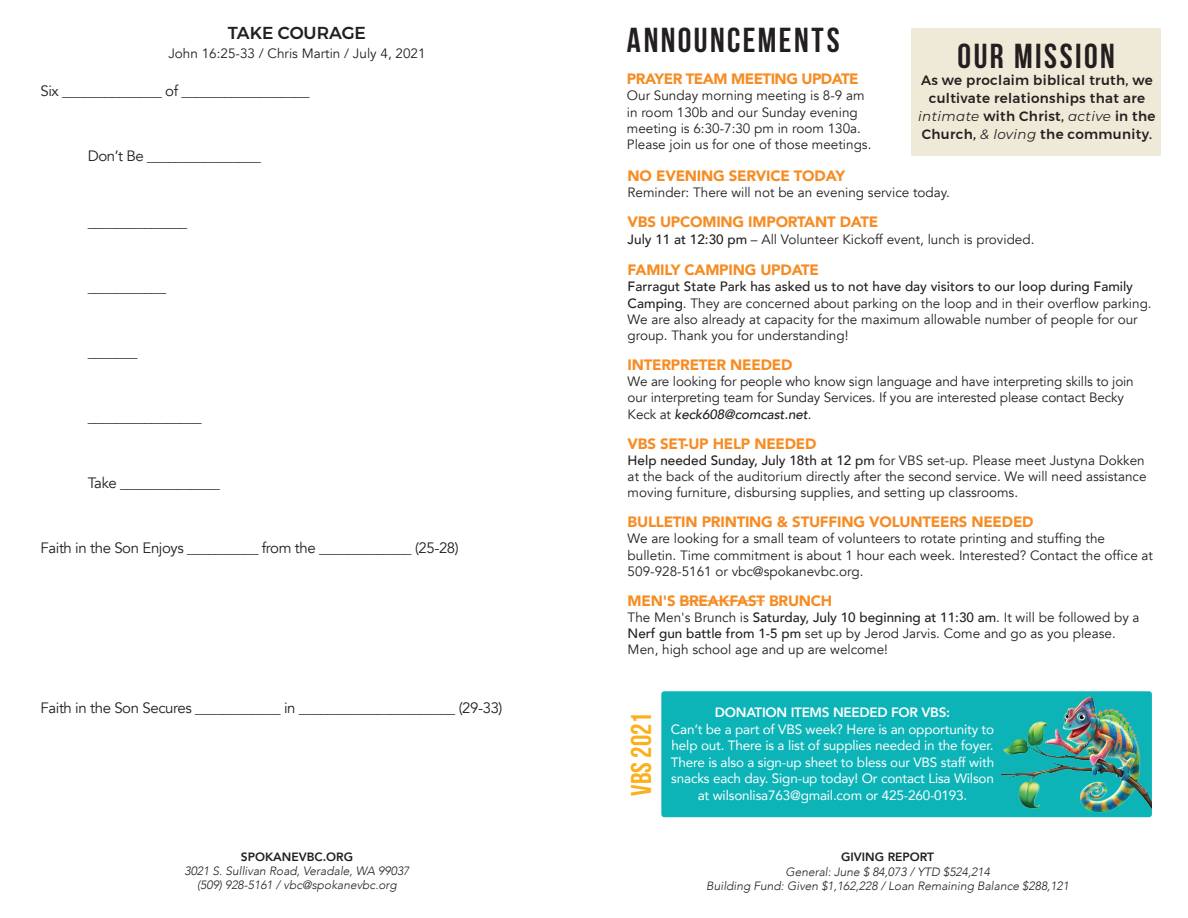
<style>
.page{position:relative;width:1188px;height:918px;background:#fff}
.page>*{position:absolute;margin:0;border:0;box-sizing:border-box;transform-origin:0 0}
.t1{font:700 34.5px "Bebas Neue";letter-spacing:.07em;color:#231f20}
.t2{font:700 28.5px "Bebas Neue";color:#fbb01b}
.t3{font:500 17.25px "Montserrat";color:#231f20}
.t4{font:15px "Avenir";letter-spacing:-.025em;color:#231f20}
.t5{font:900 15px "Avenir";letter-spacing:-.015em;color:#f68c23}
.t6{font:900 15px "Avenir";letter-spacing:-.035em;color:#f68c23}
.t7{font:13.5px/16.2px "Avenir";color:#231f20}
.t8{font:13.5px/16.5px "Avenir";letter-spacing:-.015em;color:#fff;text-align:justify}
.t9{font:500 13.5px/18px "Montserrat";letter-spacing:.025em;color:#231f20;text-align:center}
.t10{font:800 13.5px "Avenir";letter-spacing:-.02em;color:#fff}
.t11{font:italic 300 12px/14.4px "Avenir";color:#231f20;text-align:center}
.t12{font:800 12px "Avenir";color:#231f20}
.s1{font-weight:400;font-style:italic}
.s2{font-weight:500}
.s3{font-weight:500;font-style:italic}
</style>
<div class="page">
<div style="left:912px;top:29px;width:249px;height:127px;background:#efead7"></div>
<hr style="left:680px;top:600px;width:85px;height:1px;background:#f68c23">
<div style="left:661px;top:691px;width:491px;height:126px;background:#0cb4b8;border-radius:3px"></div>
<img style="left:999px;top:695px;width:153px;height:122px">
<p class="t3" style="left:228px;top:19px;width:140px">TAKE COURAGE</p>
<p class="t7" style="left:168px;top:46px;width:259px">John 16:25-33 / Chris Martin / July 4, 2021</p>
<p class="t4" style="left:40px;top:82px;width:271px">Six ______________ of __________________</p>
<p class="t4" style="left:88px;top:147px;width:175px">Don’t Be ________________</p>
<p class="t4" style="left:88px;top:212px;width:101px">______________</p>
<p class="t4" style="left:88px;top:278px;width:80px">___________</p>
<p class="t4" style="left:88px;top:343px;width:52px">_______</p>
<p class="t4" style="left:88px;top:408px;width:115px">________________</p>
<p class="t4" style="left:88px;top:473px;width:134px">Take ______________</p>
<p class="t4" style="left:40px;top:539px;width:420px">Faith in the Son Enjoys __________ from the _____________ (25-28)</p>
<p class="t4" style="left:40px;top:698px;width:464px">Faith in the Son Secures ____________ in ______________________ (29-33)</p>
<p class="t12" style="left:241px;top:847px;width:114px">SPOKANEVBC.ORG</p>
<p class="t11" style="left:185px;top:864px;width:226px">3021 S. Sullivan Road, Veradale, WA 99037 (509) 928-5161 / vbc@spokanevbc.org</p>
<h1 class="t1" style="left:627px;top:21px;width:214px">ANNOUNCEMENTS</h1>
<p class="t6" style="left:627px;top:66px;width:233px">PRAYER TEAM MEETING UPDATE</p>
<p class="t7" style="left:627px;top:88px;width:246px">Our Sunday morning meeting is 8-9 am in room 130b and our Sunday evening meeting is 6:30-7:30 pm in room 130a.<br>Please join us for one of those meetings.</p>
<h1 class="t1" style="left:958px;top:37px;width:159px">OUR MISSION</h1>
<p class="t9" style="left:918px;top:72px;width:239px">As we proclaim biblical truth, we cultivate relationships that are <span class="s1">intimate</span> with Christ, <span class="s1">active</span> in the Church, <span class="s1">&amp; loving</span> the community.</p>
<p class="t5" style="left:628px;top:163px;width:219px">NO EVENING SERVICE TODAY</p>
<p class="t7" style="left:628px;top:185px;width:324px">Reminder: There will not be an evening service today.</p>
<p class="t5" style="left:628px;top:209px;width:252px">VBS UPCOMING IMPORTANT DATE</p>
<p class="t7" style="left:628px;top:231px;width:408px"><span class="s2">July 11 at 12:30 pm</span> – All Volunteer Kickoff event, lunch is provided.</p>
<p class="t5" style="left:628px;top:257px;width:193px">FAMILY CAMPING UPDATE</p>
<p class="t7" style="left:628px;top:279px;width:526px"><span class="s2">Farragut State Park has asked us to not have day visitors to our loop during Family Camping</span>. They are concerned about parking on the loop and in their overflow parking.<br>We are also already at capacity for the maximum allowable number of people for our group. Thank you for understanding!</p>
<p class="t5" style="left:628px;top:352px;width:166px">INTERPRETER NEEDED</p>
<p class="t7" style="left:628px;top:374px;width:508px">We are looking for people who know sign language and have interpreting skills to join our interpreting team for Sunday Services. If you are interested please contact Becky<br>Keck at <span class="s3">keck608@comcast.net</span>.</p>
<p class="t5" style="left:628px;top:431px;width:190px">VBS SET-UP HELP NEEDED</p>
<p class="t7" style="left:628px;top:452px;width:520px"><span class="s2">Help needed Sunday, July 18th at 12 pm</span> for VBS set-up. Please meet Justyna Dokken at the back of the auditorium directly after the second service. We will need assistance moving furniture, disbursing supplies, and setting up classrooms.</p>
<p class="t5" style="left:628px;top:509px;width:407px">BULLETIN PRINTING &amp; STUFFING VOLUNTEERS NEEDED</p>
<p class="t7" style="left:628px;top:531px;width:527px">We are looking for a small team of volunteers to rotate printing and stuffing the bulletin. Time commitment is about 1 hour each week. Interested? Contact the office at<br>509-928-5161 or vbc@spokanevbc.org.</p>
<p class="t5" style="left:628px;top:588px;width:206px">MEN'S BREAKFAST BRUNCH</p>
<p class="t7" style="left:628px;top:610px;width:513px">The Men's Brunch is <span class="s2">Saturday, July 10 beginning at 11:30 am</span>. It will be followed by a<br><span class="s2">Nerf gun battle from 1-5 pm</span> set up by Jerod Jarvis. Come and go as you please.<br>Men, high school age and up are welcome!</p>
<h2 class="t2" style="left:626px;top:796px;width:85px;rotate:-90deg">VBS 2021</h2>
<p class="t10" style="left:715px;top:702px;width:237px">DONATION ITEMS NEEDED FOR VBS:</p>
<p class="t8" style="left:671px;top:720px;width:325px">Can’t be a part of VBS week? Here is an opportunity to help out. There is a list of supplies needed in the foyer.<br>There is also a sign-up sheet to bless our VBS staff with snacks each day. Sign-up today! Or contact Lisa Wilson</p>
<p class="t8" style="left:698px;top:786px;width:271px">at wilsonlisa763@gmail.com or 425-260-0193.</p>
<p class="t12" style="left:841px;top:848px;width:94px">GIVING REPORT</p>
<p class="t11" style="left:706px;top:864px;width:364px">General: June $ 84,073 / YTD $524,214<br>Building Fund: Given $1,162,228 / Loan Remaining Balance $288,121</p>
</div>
